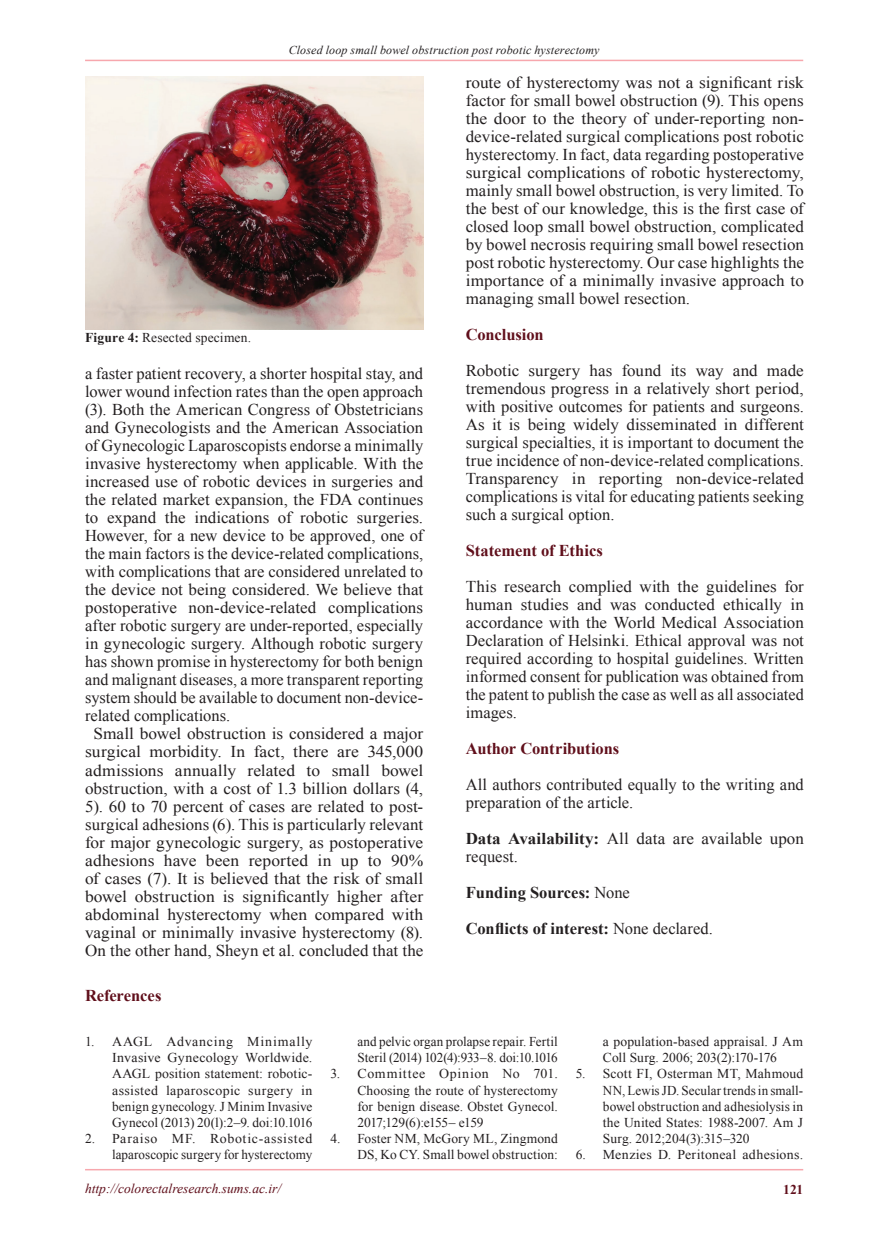
<style>
.page{position:relative;width:889px;height:1242px;background:#fff}
.page>*{position:absolute;margin:0;border:0;box-sizing:border-box;transform-origin:0 0}
.t1{font:16.5px/18px "Times New Roman";color:#231f20;text-align:justify}
.t2{font:16.5px/18px "Times New Roman";color:#231f20;text-align:justify;scale:1.05 1}
.t3{font:16.5px "Times New Roman";color:#231f20;scale:1.06 1}
.t4{font:16.5px "Times New Roman";color:#231f20;scale:1.04 1}
.t5{font:700 16.5px "Times New Roman";letter-spacing:-.005em;color:#600f1b}
.t6{font:700 16.5px/36px "Times New Roman";color:#231f20}
.t7{font:13.5px/16.2px "Times New Roman";letter-spacing:.005em;color:#231f20;text-align:justify}
.t8{font:italic 13.5px "Times New Roman";color:#600f1b}
.t9{font:13.5px "Times New Roman";letter-spacing:.025em;color:#231f20}
.t10{font:700 13.5px "Times New Roman";color:#600f1b}
.t11{font:italic 12px "Times New Roman";letter-spacing:.015em;color:#231f20}
.s1{font-weight:700}
.s2{font-weight:400}
</style>
<div class="page">
<hr style="left:85px;top:1169px;width:718px;height:1px;background:#f7a7ad">
<hr style="left:85px;top:60px;width:718px;height:1px;background:#f7a7ad">
<img style="left:86px;top:77px;width:337px;height:253px">
<p class="t11" style="left:289px;top:42px;width:312px">Closed loop small bowel obstruction post robotic hysterectomy</p>
<p class="t7" style="left:85px;top:329px;width:167px"><span class="s1">Figure 4:</span> Resected specimen.</p>
<p class="t1" style="left:85px;top:364px;width:340px">a faster patient recovery, a shorter hospital stay, and</p>
<p class="t1" style="left:85px;top:382px;width:340px">lower wound infection rates than the open approach</p>
<p class="t1" style="left:85px;top:400px;width:340px">(3). Both the American Congress of Obstetricians</p>
<p class="t1" style="left:85px;top:418px;width:340px">and Gynecologists and the American Association</p>
<p class="t1" style="left:85px;top:436px;width:340px">of Gynecologic Laparoscopists endorse a minimally</p>
<p class="t1" style="left:85px;top:454px;width:340px">invasive hysterectomy when applicable. With the</p>
<p class="t1" style="left:85px;top:472px;width:340px">increased use of robotic devices in surgeries and</p>
<p class="t1" style="left:85px;top:490px;width:340px">the related market expansion, the FDA continues</p>
<p class="t1" style="left:85px;top:508px;width:339px">to expand the indications of robotic surgeries.</p>
<p class="t1" style="left:85px;top:526px;width:340px">However, for a new device to be approved, one of</p>
<p class="t1" style="left:85px;top:544px;width:340px">the main factors is the device-related complications,</p>
<p class="t1" style="left:85px;top:562px;width:340px">with complications that are considered unrelated to</p>
<p class="t1" style="left:85px;top:580px;width:340px">the device not being considered. We believe that</p>
<p class="t1" style="left:85px;top:598px;width:340px">postoperative non-device-related complications</p>
<p class="t1" style="left:85px;top:616px;width:340px">after robotic surgery are under-reported, especially</p>
<p class="t1" style="left:85px;top:634px;width:340px">in gynecologic surgery. Although robotic surgery</p>
<p class="t1" style="left:85px;top:652px;width:340px">has shown promise in hysterectomy for both benign</p>
<p class="t1" style="left:85px;top:670px;width:340px">and malignant diseases, a more transparent reporting</p>
<p class="t1" style="left:85px;top:688px;width:340px">system should be available to document non-device-</p>
<p class="t1" style="left:85px;top:706px;width:147px">related complications.</p>
<p class="t2" style="left:94px;top:724px;width:315px">Small bowel obstruction is considered a major</p>
<p class="t3" style="left:85px;top:741px;width:320px">surgical morbidity. In fact, there are 345,000</p>
<p class="t3" style="left:85px;top:759px;width:320px">admissions annually related to small bowel</p>
<p class="t4" style="left:85px;top:777px;width:327px">obstruction, with a cost of 1.3 billion dollars (4,</p>
<p class="t4" style="left:85px;top:795px;width:327px">5). 60 to 70 percent of cases are related to post-</p>
<p class="t1" style="left:85px;top:814px;width:340px">surgical adhesions (6). This is particularly relevant</p>
<p class="t2" style="left:85px;top:832px;width:323px">for major gynecologic surgery, as postoperative</p>
<p class="t3" style="left:85px;top:849px;width:320px">adhesions have been reported in up to 90%</p>
<p class="t2" style="left:85px;top:868px;width:323px">of cases (7). It is believed that the risk of small</p>
<p class="t3" style="left:85px;top:885px;width:320px">bowel obstruction is significantly higher after</p>
<p class="t3" style="left:85px;top:903px;width:320px">abdominal hysterectomy when compared with</p>
<p class="t4" style="left:85px;top:921px;width:327px">vaginal or minimally invasive hysterectomy (8).</p>
<p class="t1" style="left:85px;top:940px;width:340px">On the other hand, Sheyn et al. concluded that the</p>
<p class="t2" style="left:466px;top:73px;width:323px">route of hysterectomy was not a significant risk factor for small bowel obstruction (9). This opens the door to the theory of under-reporting non&shy;device-related surgical complications post robotic hysterectomy. In fact, data regarding postoperative surgical complications of robotic hysterectomy, mainly small bowel obstruction, is very limited. To the best of our knowledge, this is the first case of closed loop small bowel obstruction, complicated by bowel necrosis requiring small bowel resection post robotic hysterectomy. Our case highlights the importance of a minimally invasive approach to managing small bowel resection.</p>
<p class="t5" style="left:466px;top:323px;width:79px">Conclusion</p>
<p class="t1" style="left:466px;top:361px;width:340px">Robotic surgery has found its way and made tremendous progress in a relatively short period, with positive outcomes for patients and surgeons.<br>As it is being widely disseminated in different surgical specialties, it is important to document the true incidence of non-device-related complications.<br>Transparency in reporting non-device-related complications is vital for educating patients seeking such a surgical option.</p>
<p class="t5" style="left:466px;top:539px;width:139px">Statement of Ethics</p>
<p class="t1" style="left:466px;top:577px;width:340px">This research complied with the guidelines for human studies and was conducted ethically in accordance with the World Medical Association Declaration of Helsinki. Ethical approval was not required according to hospital guidelines. Written informed consent for publication was obtained from the patent to publish the case as well as all associated images.</p>
<p class="t5" style="left:466px;top:737px;width:155px">Author Contributions</p>
<p class="t1" style="left:466px;top:775px;width:340px">All authors contributed equally to the writing and preparation of the article.</p>
<p class="t1" style="left:466px;top:829px;width:340px"><span class="s1">Data Availability:</span> All data are available upon request.</p>
<p class="t6" style="left:466px;top:874px;width:249px">Funding Sources: <span class="s2">None<br></span>Conflicts of interest: <span class="s2">None declared.</span></p>
<p class="t5" style="left:85px;top:984px;width:78px">References</p>
<p class="t7" style="left:112px;top:1033px;width:202px;text-indent:-27px">1. AAGL Advancing Minimally Invasive Gynecology Worldwide.<br>AAGL position statement: robotic&shy;assisted laparoscopic surgery in benign gynecology. J Minim Invasive Gynecol (2013) 20(l):2–9. doi:10.1016</p>
<p class="t7" style="left:85px;top:1130px;width:229px;text-align:right">2. Paraiso MF. Robotic-assisted laparoscopic surgery for hysterectomy</p>
<p class="t7" style="left:357px;top:1033px;width:202px">and pelvic organ prolapse repair. Fertil<br>Steril (2014) 102(4):933–8. doi:10.1016</p>
<p class="t7" style="left:357px;top:1065px;width:202px;text-indent:-27px">3. Committee Opinion No 701.<br>Choosing the route of hysterectomy for benign disease. Obstet Gynecol.<br>2017;129(6):e155– e159</p>
<p class="t7" style="left:330px;top:1130px;width:229px;text-align:right">4. Foster NM, McGory ML, Zingmond<br>DS, Ko CY. Small bowel obstruction:</p>
<p class="t7" style="left:603px;top:1033px;width:202px">a population-based appraisal. J Am<br>Coll Surg. 2006; 203(2):170-176</p>
<p class="t7" style="left:603px;top:1065px;width:202px;text-indent:-27px">5. Scott FI, Osterman MT, Mahmoud NN, Lewis JD. Secular trends in small&shy;bowel obstruction and adhesiolysis in the United States: 1988-2007. Am J Surg. 2012;204(3):315–320</p>
<p class="t9" style="left:576px;top:1145px;width:229px">6. Menzies D. Peritoneal adhesions.</p>
<p class="t8" style="left:85px;top:1179px;width:198px">http://colorectalresearch.sums.ac.ir/</p>
<p class="t10" style="left:783px;top:1180px;width:21px">121</p>
</div>
